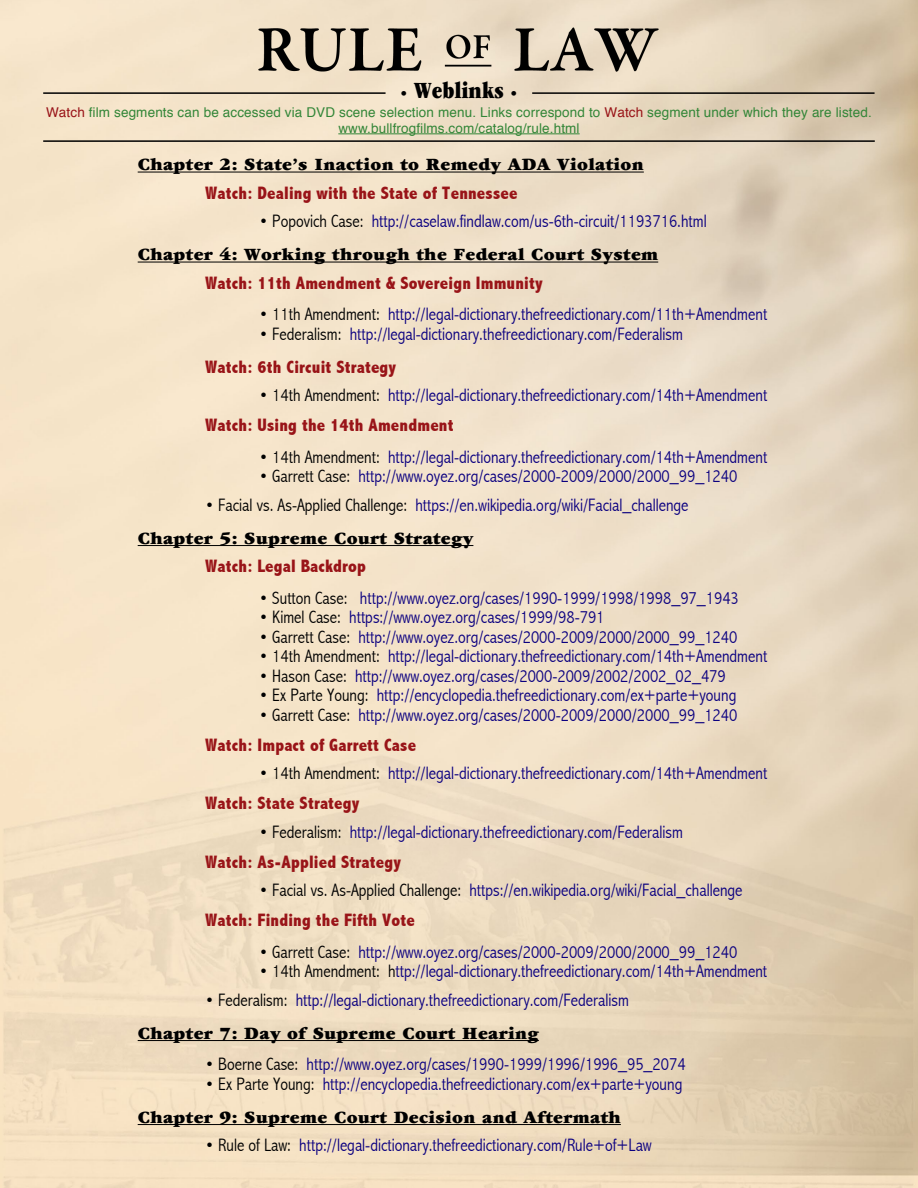
<style>
.page{position:relative;width:918px;height:1188px;background:#fff}
.page>*{position:absolute;margin:0;border:0;box-sizing:border-box;transform-origin:0 0}
.t1{font:ultra-condensed 24px "Garamond";letter-spacing:.01em;color:#000}
.t2{font:300 condensed 18px/30px "Abadi";color:#0b0080}
.t3{font:900 18px "Garamond";letter-spacing:.025em;color:#000}
.t4{font:800 condensed 18px "Abadi";letter-spacing:.01em;color:#991418}
.t5{font:13.5px/16.2px "Helvetica";letter-spacing:.01em;color:#338638;text-align:center}
.s1{font-size:15px}
.s2{color:#991418}
.s3{color:#000}
.s4{font-weight:800;color:#991418}
</style>
<div class="page">
<img style="left:0;top:0;width:918px;height:1188px">
<hr style="left:138px;top:172px;width:506px;height:1px;background:#000">
<hr style="left:138px;top:262px;width:520px;height:1px;background:#000">
<hr style="left:138px;top:545px;width:335px;height:1px;background:#000">
<hr style="left:138px;top:1040px;width:401px;height:1px;background:#000">
<hr style="left:138px;top:1124px;width:483px;height:1px;background:#000">
<img style="left:255px;top:25px;width:408px;height:49px">
<hr style="left:338px;top:134px;width:242px;height:1px;background:#338638">
<hr style="left:532px;top:92px;width:343px;height:2px;background:#000">
<hr style="left:43px;top:92px;width:343px;height:2px;background:#000">
<hr style="left:43px;top:140px;width:832px;height:2px;background:#000">
<h1 class="t1" style="left:400px;top:76px;width:119px"><span class="s1">•</span> Weblinks <span class="s1">•</span></h1>
<p class="t5" style="left:46px;top:104px;width:827px"><span class="s2">Watch</span> film segments can be accessed via DVD scene selection menu. Links correspond to <span class="s2">Watch</span> segment under which they are listed. www.bullfrogfilms.com/catalog/rule.html</p>
<p class="t3" style="left:138px;top:155px;width:508px">Chapter 2: State’s Inaction to Remedy ADA Violation</p>
<p class="t4" style="left:205px;top:182px;width:314px">Watch: Dealing with the State of Tennessee</p>
<p class="t2" style="left:259px;top:206px;width:449px"><span class="s3">• Popovich Case:</span> http://caselaw.findlaw.com/us-6th-circuit/1193716.html</p>
<p class="t3" style="left:138px;top:245px;width:522px">Chapter 4: Working through the Federal Court System</p>
<p class="t4" style="left:205px;top:272px;width:339px">Watch: 11th Amendment &amp; Sovereign Immunity</p>
<p class="t2" style="left:259px;top:299px;width:510px"><span class="s3">• 11th Amendment:</span> http://legal-dictionary.thefreedictionary.com/11th+Amendment</p>
<p class="t2" style="left:205px;top:317px;width:479px;line-height:33px;text-indent:54px"><span class="s3">• Federalism:</span> http://legal-dictionary.thefreedictionary.com/Federalism<br><span class="s4">Watch: 6th Circuit Strategy</span></p>
<p class="t2" style="left:205px;top:380px;width:564px;text-indent:54px"><span class="s3">• 14th Amendment:</span> http://legal-dictionary.thefreedictionary.com/14th+Amendment<br><span class="s4">Watch: Using the 14th Amendment</span></p>
<p class="t2" style="left:259px;top:442px;width:510px"><span class="s3">• 14th Amendment:</span> http://legal-dictionary.thefreedictionary.com/14th+Amendment</p>
<p class="t2" style="left:259px;top:461px;width:480px"><span class="s3">• Garrett Case:</span> http://www.oyez.org/cases/2000-2009/2000/2000_99_1240</p>
<p class="t2" style="left:205px;top:490px;width:485px"><span class="s3">• Facial vs. As-Applied Challenge:</span> https://en.wikipedia.org/wiki/Facial_challenge</p>
<p class="t3" style="left:138px;top:528px;width:337px">Chapter 5: Supreme Court Strategy</p>
<p class="t4" style="left:205px;top:556px;width:162px">Watch: Legal Backdrop</p>
<p class="t2" style="left:259px;top:583px;width:481px"><span class="s3">• Sutton Case:</span> http://www.oyez.org/cases/1990-1999/1998/1998_97_1943</p>
<p class="t2" style="left:259px;top:602px;width:347px"><span class="s3">• Kimel Case:</span> https://www.oyez.org/cases/1999/98-791</p>
<p class="t2" style="left:259px;top:622px;width:480px"><span class="s3">• Garrett Case:</span> http://www.oyez.org/cases/2000-2009/2000/2000_99_1240</p>
<p class="t2" style="left:259px;top:641px;width:510px"><span class="s3">• 14th Amendment:</span> http://legal-dictionary.thefreedictionary.com/14th+Amendment</p>
<p class="t2" style="left:259px;top:661px;width:468px"><span class="s3">• Hason Case:</span> http://www.oyez.org/cases/2000-2009/2002/2002_02_479</p>
<p class="t2" style="left:259px;top:680px;width:479px"><span class="s3">• Ex Parte Young:</span> http://encyclopedia.thefreedictionary.com/ex+parte+young</p>
<p class="t2" style="left:205px;top:700px;width:534px;text-indent:54px"><span class="s3">• Garrett Case:</span> http://www.oyez.org/cases/2000-2009/2000/2000_99_1240<br><span class="s4">Watch: Impact of Garrett Case</span></p>
<p class="t2" style="left:205px;top:758px;width:564px;text-indent:54px"><span class="s3">• 14th Amendment:</span> http://legal-dictionary.thefreedictionary.com/14th+Amendment<br><span class="s4">Watch: State Strategy</span></p>
<p class="t2" style="left:205px;top:817px;width:479px;text-indent:54px"><span class="s3">• Federalism:</span> http://legal-dictionary.thefreedictionary.com/Federalism<br><span class="s4">Watch: As-Applied Strategy</span></p>
<p class="t2" style="left:205px;top:875px;width:539px;text-indent:54px"><span class="s3">• Facial vs. As-Applied Challenge:</span> https://en.wikipedia.org/wiki/Facial_challenge<br><span class="s4">Watch: Finding the Fifth Vote</span></p>
<p class="t2" style="left:259px;top:937px;width:480px"><span class="s3">• Garrett Case:</span> http://www.oyez.org/cases/2000-2009/2000/2000_99_1240</p>
<p class="t2" style="left:259px;top:956px;width:510px"><span class="s3">• 14th Amendment: h</span>ttp://legal-dictionary.thefreedictionary.com/14th+Amendment</p>
<p class="t2" style="left:205px;top:985px;width:425px"><span class="s3">• Federalism:</span> http://legal-dictionary.thefreedictionary.com/Federalism</p>
<p class="t3" style="left:138px;top:1023px;width:403px">Chapter 7: Day of Supreme Court Hearing</p>
<p class="t2" style="left:205px;top:1049px;width:482px"><span class="s3">• Boerne Case:</span> http://www.oyez.org/cases/1990-1999/1996/1996_95_2074</p>
<p class="t2" style="left:205px;top:1069px;width:479px"><span class="s3">• Ex Parte Young:</span> http://encyclopedia.thefreedictionary.com/ex+parte+young</p>
<p class="t3" style="left:138px;top:1107px;width:485px">Chapter 9: Supreme Court Decision and Aftermath</p>
<p class="t2" style="left:205px;top:1130px;width:448px"><span class="s3">• Rule of Law:</span> http://legal-dictionary.thefreedictionary.com/Rule+of+Law</p>
</div>
